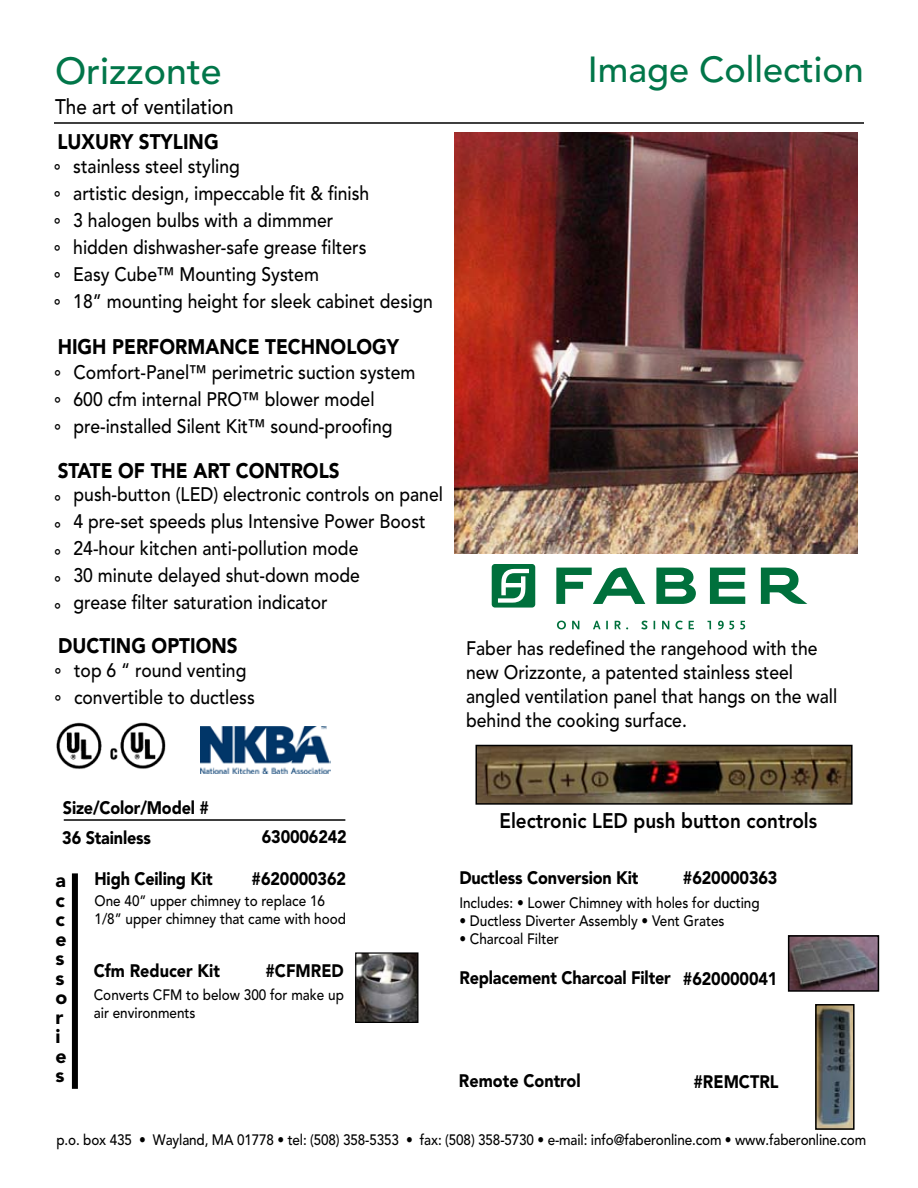
<style>
.page{position:relative;width:918px;height:1188px;background:#fff}
.page>*{position:absolute;margin:0;border:0;box-sizing:border-box;transform-origin:0 0}
.t1{font:500 37.5px "Avenir";color:#017649}
.t2{font:500 36px "Avenir";color:#017649}
.t3{font:900 21px "Avenir";color:#000;scale:.9 1}
.t4{font:800 21px "Avenir";color:#000;scale:.9 1}
.t5{font:500 21px "Avenir";color:#000;scale:.9 1}
.t6{font:500 19.5px/27px "Avenir";color:#000;scale:.9 1}
.t7{font:900 19.5px/19.5px "Avenir";color:#000}
.t8{font:900 18px "Avenir";letter-spacing:-.01em;color:#000;scale:.9 1}
.t9{font:500 15px/18px "Avenir";color:#000;scale:.9 1}
</style>
<div class="page">
<img style="left:56px;top:722px;width:110px;height:47px">
<img style="left:454px;top:132px;width:404px;height:422px">
<hr style="left:64px;top:819px;width:281px;height:2px;background:#000">
<img style="left:200px;top:726px;width:131px;height:48px">
<hr style="left:54px;top:122px;width:810px;height:2px;background:#000">
<svg style="left:656px;top:568px;width:40px;height:36px"></svg>
<svg style="left:710px;top:568px;width:35px;height:36px"></svg>
<svg style="left:761px;top:568px;width:46px;height:36px"></svg>
<svg style="left:556px;top:568px;width:89px;height:36px"></svg>
<svg style="left:492px;top:564px;width:43px;height:44px"></svg>
<svg style="left:557px;top:621px;width:188px;height:8px"></svg>
<div style="left:72px;top:873px;width:6px;height:216px;background:#000"></div>
<img style="left:818px;top:1007px;width:34px;height:120px">
<div style="left:815px;top:1004px;width:40px;height:126px;border:2px solid #000"></div>
<img style="left:791px;top:938px;width:85px;height:51px">
<div style="left:788px;top:935px;width:91px;height:57px;border:2px solid #000"></div>
<img style="left:357px;top:954px;width:60px;height:67px">
<div style="left:355px;top:952px;width:64px;height:71px;border:1px solid #000"></div>
<img style="left:479px;top:748px;width:371px;height:54px">
<div style="left:476px;top:745px;width:377px;height:60px;border:2px solid #000"></div>
<h1 class="t1" style="left:55px;top:50px;width:168px">Orizzonte</h1>
<p class="t5" style="left:55px;top:95px;width:200px">The art of ventilation</p>
<p class="t3" style="left:57px;top:129px;width:181px">LUXURY STYLING</p>
<p class="t6" style="left:73px;top:153px;width:401px">stainless steel styling<br>artistic design, impeccable fit &amp; finish<br>3 halogen bulbs with a dimmmer<br>hidden dishwasher-safe grease filters<br>Easy Cube™ Mounting System<br>18” mounting height for sleek cabinet design</p>
<p class="t6" style="left:54px;top:158px;width:9px;text-align:justify">° ° ° ° ° °</p>
<p class="t3" style="left:58px;top:334px;width:381px">HIGH PERFORMANCE TECHNOLOGY</p>
<p class="t6" style="left:74px;top:360px;width:381px">Comfort-Panel™ perimetric suction system<br>600 cfm internal PRO™ blower model pre-installed Silent Kit™ sound-proofing</p>
<p class="t6" style="left:54px;top:365px;width:9px;text-align:justify">° ° °</p>
<p class="t3" style="left:58px;top:458px;width:315px">STATE OF THE ART CONTROLS</p>
<p class="t6" style="left:74px;top:481px;width:412px">push-button (LED) electronic controls on panel 4 pre-set speeds plus Intensive Power Boost 24-hour kitchen anti-pollution mode<br>30 minute delayed shut-down mode<br>grease filter saturation indicator</p>
<p class="t6" style="left:54px;top:490px;width:9px;text-align:justify">° ° ° ° °</p>
<p class="t3" style="left:58px;top:633px;width:201px">DUCTING OPTIONS</p>
<p class="t6" style="left:74px;top:657px;width:202px">top 6 “ round venting convertible to ductless</p>
<p class="t6" style="left:55px;top:663px;width:9px">° °</p>
<h2 class="t2" style="left:588px;top:48px;width:278px">Image Collection</h2>
<p class="t6" style="left:466px;top:637px;width:414px;line-height:24px">Faber has redefined the rangehood with the new Orizzonte, a patented stainless steel angled ventilation panel that hangs on the wall behind the cooking surface.</p>
<p class="t8" style="left:63px;top:796px;width:164px">Size/Color/Model #</p>
<p class="t8" style="left:62px;top:827px;width:100px">36 Stainless</p>
<p class="t8" style="left:262px;top:826px;width:96px">630006242</p>
<p class="t7" style="left:56px;top:871px;width:13px">a c c e s s o r i e s</p>
<p class="t8" style="left:95px;top:868px;width:133px">High Ceiling Kit</p>
<p class="t9" style="left:94px;top:893px;width:281px">One 40” upper chimney to replace 16<br>1/8” upper chimney that came with hood</p>
<p class="t8" style="left:252px;top:868px;width:107px">#620000362</p>
<p class="t8" style="left:94px;top:960px;width:142px">Cfm Reducer Kit</p>
<p class="t9" style="left:94px;top:986px;width:279px">Converts CFM to below 300 for make up air environments</p>
<p class="t8" style="left:265px;top:960px;width:89px">#CFMRED</p>
<p class="t4" style="left:500px;top:808px;width:355px">Electronic LED push button controls</p>
<p class="t8" style="left:459px;top:867px;width:201px">Ductless Conversion Kit</p>
<p class="t8" style="left:683px;top:867px;width:107px">#620000363</p>
<p class="t9" style="left:459px;top:894px;width:335px">Includes: • Lower Chimney with holes for ducting</p>
<p class="t9" style="left:459px;top:912px;width:296px">• Ductless Diverter Assembly • Vent Grates</p>
<p class="t9" style="left:459px;top:930px;width:112px">• Charcoal Filter</p>
<p class="t8" style="left:459px;top:967px;width:355px">Replacement Charcoal Filter #620000041</p>
<p class="t8" style="left:459px;top:1070px;width:137px">Remote Control</p>
<p class="t8" style="left:693px;top:1071px;width:96px">#REMCTRL</p>
<p class="t9" style="left:56px;top:1132px;width:901px">p.o. box 435 • Wayland, MA 01778 • tel: (508) 358-5353 • fax: (508) 358-5730 • e-mail: info@faberonline.com • www.faberonline.com</p>
</div>
